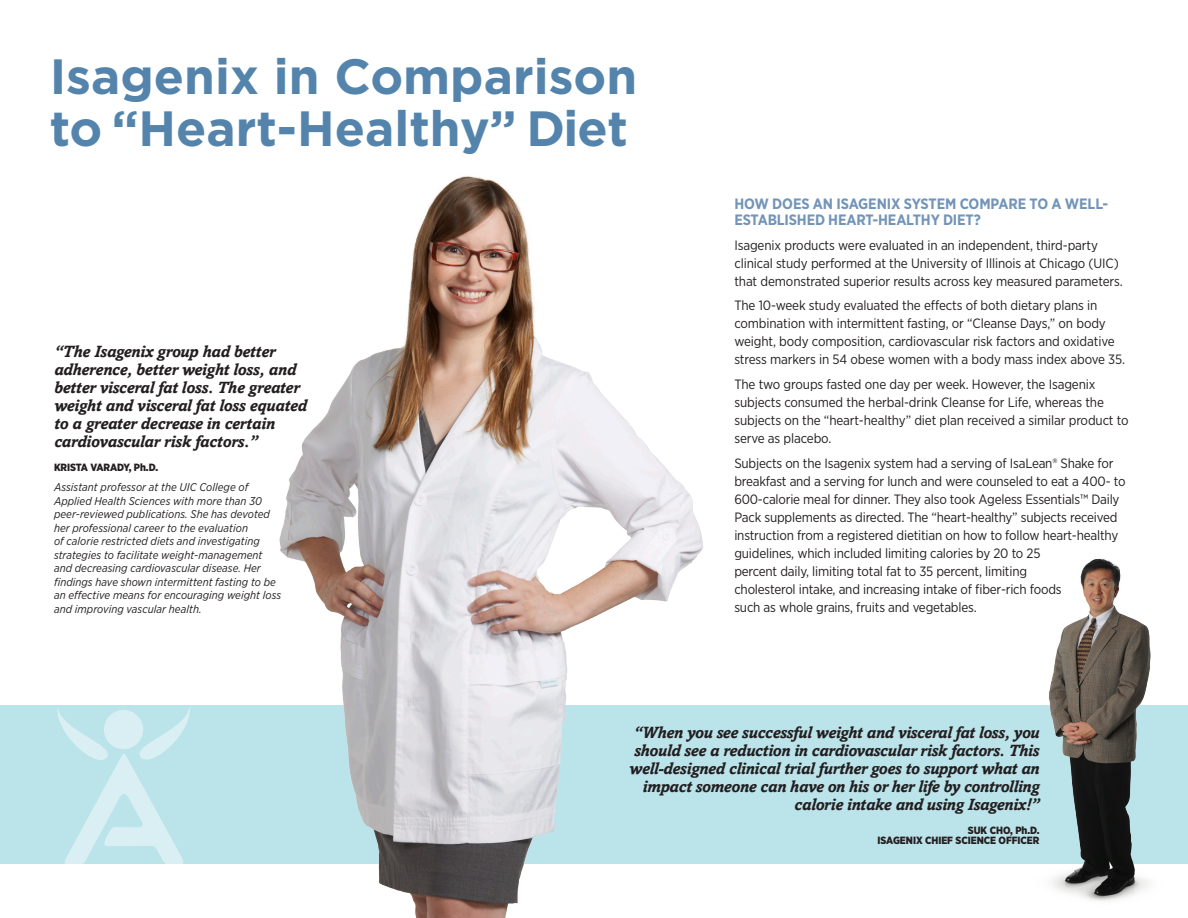
<style>
.page{position:relative;width:1188px;height:918px;background:#fff}
.page>*{position:absolute;margin:0;border:0;box-sizing:border-box;transform-origin:0 0}
.t1{font:700 49.5px/52.5px "Gotham";color:#5484ac}
.Pa0{font:italic 700 16.5px/18px "Amasis MT Std";letter-spacing:-.025em;color:#231f20}
.t2{font:700 15px/15.8px "Gotham Narrow";letter-spacing:-.01em;color:#7294b8}
.t3{font:13.5px/18px "Gotham Narrow";letter-spacing:-.015em;color:#231f20}
.t4{font:italic 11.25px/13.5px "Gotham Narrow";letter-spacing:.005em;color:#231f20}
.t5{font:900 10.5px "Gotham Narrow";letter-spacing:-.005em;color:#231f20}
</style>
<div class="page">
<div style="left:0;top:705px;width:1188px;height:159px;background:#bbe3ea"></div>
<img style="left:279px;top:176px;width:424px;height:742px">
<img style="left:1049px;top:558px;width:102px;height:343px">
<svg style="left:57px;top:707px;width:133px;height:157px"></svg>
<p class="t1" style="left:50px;top:50px;width:589px">Isagenix in Comparison to “Heart-Healthy” Diet</p>
<p class="Pa0" style="left:54px;top:343px;width:255px">“The Isagenix group had better adherence, better weight loss, and better visceral fat loss. The greater weight and visceral fat loss equated to a greater decrease in certain cardiovascular risk factors.”</p>
<p class="t5" style="left:54px;top:461px;width:106px">KRISTA VARADY, Ph.D.</p>
<p class="t4" style="left:54px;top:480px;width:229px">Assistant professor at the UIC College of Applied Health Sciences with more than 30 peer-reviewed publications. She has devoted her professional career to the evaluation<br>of calorie restricted diets and investigating strategies to facilitate weight-management and decreasing cardiovascular disease. Her findings have shown intermittent fasting to be an effective means for encouraging weight loss and improving vascular health.</p>
<p class="t2" style="left:734px;top:196px;width:375px">HOW DOES AN ISAGENIX SYSTEM COMPARE TO A WELL-<br>ESTABLISHED HEART-HEALTHY DIET?</p>
<p class="t3" style="left:734px;top:236px;width:390px">Isagenix products were evaluated in an independent, third-party clinical study performed at the University of Illinois at Chicago (UIC) that demonstrated superior results across key measured parameters.</p>
<p class="t3" style="left:734px;top:296px;width:392px">The 10-week study evaluated the effects of both dietary plans in combination with intermittent fasting, or “Cleanse Days,” on body weight, body composition, cardiovascular risk factors and oxidative stress markers in 54 obese women with a body mass index above 35.</p>
<p class="t3" style="left:734px;top:375px;width:396px">The two groups fasted one day per week. However, the Isagenix subjects consumed the herbal-drink Cleanse for Life, whereas the subjects on the “heart-healthy” diet plan received a similar product to serve as placebo.</p>
<p class="t3" style="left:734px;top:454px;width:393px">Subjects on the Isagenix system had a serving of IsaLean® Shake for breakfast and a serving for lunch and were counseled to eat a 400- to 600-calorie meal for dinner. They also took Ageless Essentials™ Daily Pack supplements as directed. The “heart-healthy” subjects received instruction from a registered dietitian on how to follow heart-healthy guidelines, which included limiting calories by 20 to 25<br>percent daily, limiting total fat to 35 percent, limiting<br>cholesterol intake, and increasing intake of fiber-rich foods<br>such as whole grains, fruits and vegetables.</p>
<p class="Pa0" style="left:629px;top:723px;width:412px;text-align:right">“When you see successful weight and visceral fat loss, you should see a reduction in cardiovascular risk factors. This well-designed clinical trial further goes to support what an impact someone can have on his or her life by controlling calorie intake and using Isagenix!”</p>
<p class="t5" style="left:968px;top:823px;width:73px">SUK CHO, Ph.D.</p>
<p class="t5" style="left:878px;top:834px;width:163px">ISAGENIX CHIEF SCIENCE OFFICER</p>
</div>
